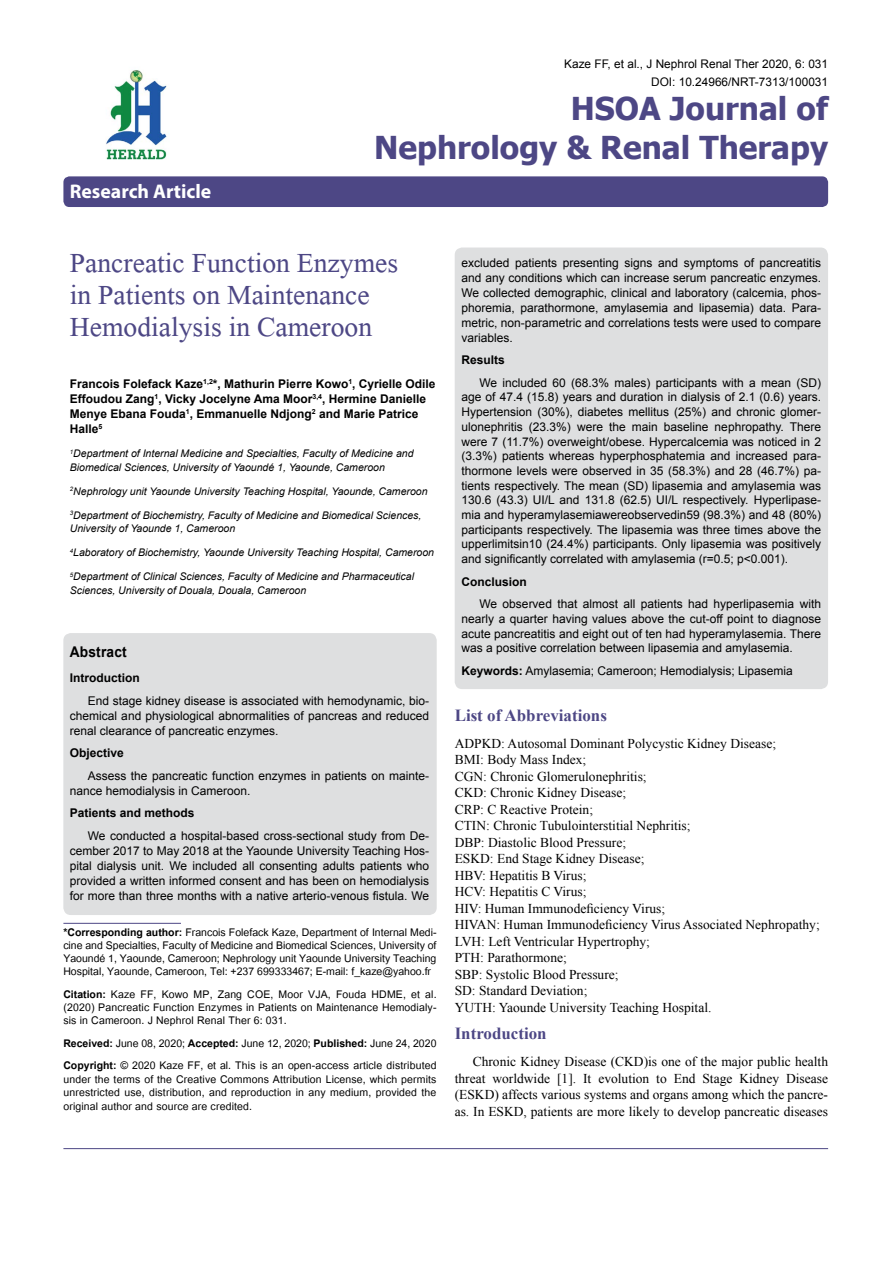
<style>
.page{position:relative;width:893px;height:1263px;background:#fff}
.page>*{position:absolute;margin:0;border:0;box-sizing:border-box;transform-origin:0 0}
.t1{font:41.25px/32.2px "Microsoft Himalaya";color:#4d4785}
.t2{font:700 31.5px/39px "Tahoma";color:#4d4785;text-align:right}
.t3{font:700 19.8px "Myriad Hebrew";color:#fff}
.t4{font:700 16.95px "Times New Roman";color:#4d4785}
.t5{font:700 14.85px "Arial";letter-spacing:.015em;color:#000;scale:.93 1}
.t6{font:14.7px/13.2px "Utsaah";letter-spacing:.01em;color:#000;text-align:justify}
.t7{font:13.5px/16.5px "Times New Roman";color:#000}
.t8{font:12px/14.7px "Arial";color:#000;text-align:justify}
.t9{font:700 12px/15px "Arial";color:#000}
.t10{font:11.85px/18px "Arial";color:#000;text-align:right}
.t11{font:italic 10.5px/13.5px "Arial";color:#000}
.s1{font-weight:700}
</style>
<div class="page">
<div style="left:63px;top:176px;width:765px;height:31px;background:#4d4785;border-radius:6px"></div>
<hr style="left:63px;top:923px;width:118px;height:1px;background:#4d4785">
<img style="left:106px;top:70px;width:61px;height:90px">
<hr style="left:63px;top:1148px;width:765px;height:1px;background:#4d4785">
<div style="left:63px;top:633px;width:374px;height:282px;background:#dedfe0;border-radius:8px"></div>
<div style="left:455px;top:248px;width:373px;height:441px;background:#dedfe0;border-radius:8px"></div>
<h3 class="t3" style="left:70px;top:180px;width:143px">Research Article</h3>
<p class="t10" style="left:564px;top:55px;width:265px">Kaze FF, et al., J Nephrol Renal Ther 2020, 6: 031<br>DOI: 10.24966/NRT-7313/100031</p>
<h2 class="t2" style="left:374px;top:87px;width:455px">HSOA Journal of<br>Nephrology &amp; Renal Therapy</h2>
<h1 class="t1" style="left:70px;top:242px;width:330px">Pancreatic Function Enzymes in Patients on Maintenance<br>Hemodialysis in Cameroon</h1>
<p class="t9" style="left:70px;top:377px;width:367px">Francois Folefack Kaze<sup>1,2</sup>*, Mathurin Pierre Kowo<sup>1</sup>, Cyrielle Odile Effoudou Zang<sup>1</sup>, Vicky Jocelyne Ama Moor<sup>3,4</sup>, Hermine Danielle Menye Ebana Fouda<sup>1</sup>, Emmanuelle Ndjong<sup>2</sup> and Marie Patrice Halle<sup>5</sup></p>
<p class="t11" style="left:70px;top:447px;width:345px"><sup>1</sup>Department of Internal Medicine and Specialties, Faculty of Medicine and<br>Biomedical Sciences, University of Yaoundé 1, Yaounde, Cameroon</p>
<p class="t11" style="left:70px;top:484px;width:359px"><sup>2</sup>Nephrology unit Yaounde University Teaching Hospital, Yaounde, Cameroon</p>
<p class="t11" style="left:70px;top:508px;width:353px"><sup>3</sup>Department of Biochemistry, Faculty of Medicine and Biomedical Sciences,<br>University of Yaounde 1, Cameroon</p>
<p class="t11" style="left:70px;top:546px;width:366px"><sup>4</sup>Laboratory of Biochemistry, Yaounde University Teaching Hospital, Cameroon</p>
<p class="t11" style="left:70px;top:570px;width:346px"><sup>5</sup>Department of Clinical Sciences, Faculty of Medicine and Pharmaceutical<br>Sciences, University of Douala, Douala, Cameroon</p>
<p class="t5" style="left:70px;top:641px;width:63px">Abstract</p>
<p class="t9" style="left:70px;top:671px;width:71px">Introduction</p>
<p class="t8" style="left:70px;top:693px;width:361px;text-indent:18px">End stage kidney disease is associated with hemodynamic, bio&shy;chemical and physiological abnormalities of pancreas and reduced renal clearance of pancreatic enzymes.</p>
<p class="t9" style="left:70px;top:746px;width:56px">Objective</p>
<p class="t8" style="left:70px;top:768px;width:361px;text-indent:18px">Assess the pancreatic function enzymes in patients on mainte&shy;nance hemodialysis in Cameroon.</p>
<p class="t9" style="left:70px;top:806px;width:126px">Patients and methods</p>
<p class="t8" style="left:70px;top:828px;width:361px;text-indent:18px">We conducted a hospital-based cross-sectional study from De&shy;cember 2017 to May 2018 at the Yaounde University Teaching Hos&shy;pital dialysis unit. We included all consenting adults patients who provided a written informed consent and has been on hemodialysis for more than three months with a native arterio-venous fistula. We</p>
<p class="t6" style="left:63px;top:926px;width:375px"><span class="s1">*Corresponding author:</span> Francois Folefack Kaze, Department of Internal Medi&shy;cine and Specialties, Faculty of Medicine and Biomedical Sciences, University of Yaoundé 1, Yaounde, Cameroon; Nephrology unit Yaounde University Teaching Hospital, Yaounde, Cameroon, Tel: +237 699333467; E-mail: f_kaze@yahoo.fr</p>
<p class="t6" style="left:63px;top:988px;width:375px"><span class="s1">Citation:</span> Kaze FF, Kowo MP, Zang COE, Moor VJA, Fouda HDME, et al. (2020) Pancreatic Function Enzymes in Patients on Maintenance Hemodialy&shy;sis in Cameroon. J Nephrol Renal Ther 6: 031.</p>
<p class="t6" style="left:63px;top:1033px;width:375px;line-height:22.5px"><span class="s1">Received:</span> June 08, 2020; <span class="s1">Accepted:</span> June 12, 2020; <span class="s1">Published:</span> June 24, 2020<br><span class="s1">Copyright:</span> © 2020 Kaze FF, et al. This is an open-access article distributed</p>
<p class="t6" style="left:63px;top:1073px;width:375px">under the terms of the Creative Commons Attribution License, which permits unrestricted use, distribution, and reproduction in any medium, provided the original author and source are credited.</p>
<p class="t8" style="left:461px;top:255px;width:361px">excluded patients presenting signs and symptoms of pancreatitis and any conditions which can increase serum pancreatic enzymes.<br>We collected demographic, clinical and laboratory (calcemia, phos&shy;phoremia, parathormone, amylasemia and lipasemia) data. Para&shy;metric, non-parametric and correlations tests were used to compare variables.</p>
<p class="t9" style="left:461px;top:353px;width:45px">Results</p>
<p class="t8" style="left:461px;top:375px;width:361px;text-indent:18px">We included 60 (68.3% males) participants with a mean (SD) age of 47.4 (15.8) years and duration in dialysis of 2.1 (0.6) years.<br>Hypertension (30%), diabetes mellitus (25%) and chronic glomer&shy;ulonephritis (23.3%) were the main baseline nephropathy. There were 7 (11.7%) overweight/obese. Hypercalcemia was noticed in 2 (3.3%) patients whereas hyperphosphatemia and increased para&shy;thormone levels were observed in 35 (58.3%) and 28 (46.7%) pa&shy;tients respectively. The mean (SD) lipasemia and amylasemia was 130.6 (43.3) UI/L and 131.8 (62.5) UI/L respectively. Hyperlipase&shy;mia and hyperamylasemiawereobservedin59 (98.3%) and 48 (80%) participants respectively. The lipasemia was three times above the upperlimitsin10 (24.4%) participants. Only lipasemia was positively and significantly correlated with amylasemia (r=0.5; p&lt;0.001).</p>
<p class="t9" style="left:461px;top:574px;width:67px">Conclusion</p>
<p class="t8" style="left:461px;top:597px;width:361px;text-indent:18px">We observed that almost all patients had hyperlipasemia with nearly a quarter having values above the cut-off point to diagnose acute pancreatitis and eight out of ten had hyperamylasemia. There was a positive correlation between lipasemia and amylasemia.</p>
<p class="t8" style="left:461px;top:663px;width:333px"><span class="s1">Keywords:</span> Amylasemia; Cameroon; Hemodialysis; Lipasemia</p>
<h3 class="t4" style="left:455px;top:703px;width:154px">List of Abbreviations</h3>
<p class="t7" style="left:455px;top:735px;width:367px">ADPKD: Autosomal Dominant Polycystic Kidney Disease;<br>BMI: Body Mass Index;<br>CGN: Chronic Glomerulonephritis;<br>CKD: Chronic Kidney Disease;<br>CRP: C Reactive Protein;<br>CTIN: Chronic Tubulointerstitial Nephritis;<br>DBP: Diastolic Blood Pressure;<br>ESKD: End Stage Kidney Disease;<br>HBV: Hepatitis B Virus;<br>HCV: Hepatitis C Virus;<br>HIV: Human Immunodeficiency Virus;<br>HIVAN: Human Immunodeficiency Virus Associated Nephropathy; LVH: Left Ventricular Hypertrophy;<br>PTH: Parathormone;<br>SBP: Systolic Blood Pressure;<br>SD: Standard Deviation;<br>YUTH: Yaounde University Teaching Hospital.</p>
<h3 class="t4" style="left:455px;top:1021px;width:93px">Introduction</h3>
<p class="t7" style="left:455px;top:1053px;width:375px;text-align:justify;text-indent:18px">Chronic Kidney Disease (CKD)is one of the major public health threat worldwide [1]. It evolution to End Stage Kidney Disease (ESKD) affects various systems and organs among which the pancre&shy;as. In ESKD, patients are more likely to develop pancreatic diseases</p>
</div>
